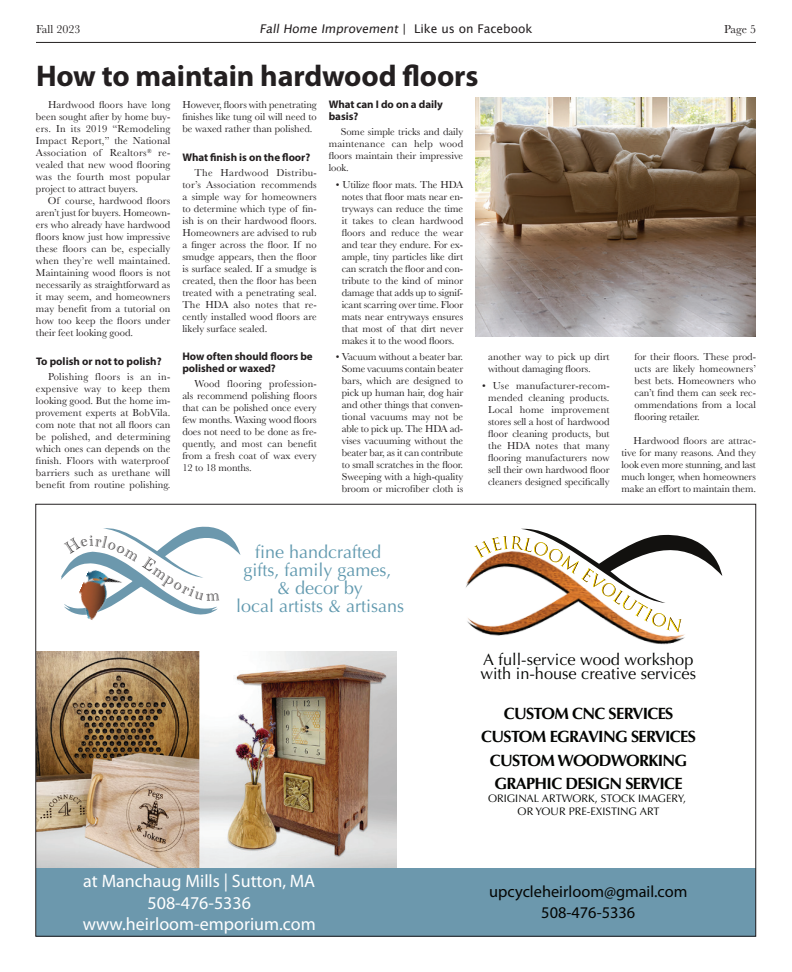
<style>
.page{position:relative;width:792px;height:972px;background:#fff}
.page>*{position:absolute;margin:0;border:0;box-sizing:border-box;transform-origin:0 0}
.t1{font:700 30px "Myriad Pro";letter-spacing:-.005em;color:#231f20}
.t2{font:18px/18px "Optima";color:#6199af;text-align:center}
.t3{font:18px/21.6px "Myriad Pro";color:#fff;text-align:center}
.t4{font:700 16.4px/23.2px "Optima";letter-spacing:-.04em;color:#040503;text-align:center}
.t5{font:16.4px/14.5px "Optima";color:#040503}
.t6{font:16.4px/21.8px "Myriad Pro";color:#040503;text-align:center}
.t7{font:12px "Lucida Grande";color:#231f20}
.t8{font:12px "Baskerville";color:#231f20}
.t9{font:700 11px/12px "Myriad Pro";letter-spacing:-.005em;color:#231f20}
.t10{font:10.9px/13.4px "Optima";color:#040503;text-align:center}
.t11{font:10.5px/12px "Baskerville";color:#231f20;text-align:justify}
</style>
<div class="page">
<hr style="left:36px;top:42px;width:720px;height:1px;background:#231f20">
<div style="left:36px;top:868px;width:720px;height:68px;background:#6c98ad"></div>
<img style="left:38px;top:651px;width:359px;height:216px">
<img style="left:87px;top:615px;width:9px;height:5px">
<svg style="left:482px;top:529px;width:240px;height:47px"></svg>
<img style="left:465px;top:544px;width:230px;height:101px">
<img style="left:475px;top:98px;width:281px;height:239px">
<svg style="left:61px;top:526px;width:179px;height:89px"></svg>
<p class="t8" style="left:36px;top:21px;width:46px">Fall 2023</p>
<p class="t7" style="left:259px;top:22px;width:275px">FallHome Improvement| Li ke u s o n Face boo k</p>
<p class="t8" style="left:724px;top:21px;width:33px">Page 5</p>
<h1 class="t1" style="left:36px;top:56px;width:444px">How to maintain hardwood floors</h1>
<p class="t11" style="left:36px;top:99px;width:136px;text-indent:12px">Hardwood floors have long been sought after by home buy&shy;ers. In its 2019 “Remodeling Impact Report,” the National Association of Realtors<sup>®</sup> re&shy;vealed that new wood flooring was the fourth most popular project to attract buyers.</p>
<p class="t11" style="left:36px;top:195px;width:136px;text-indent:12px">Of course, hardwood floors aren’t just for buyers. Homeown&shy;ers who already have hardwood floors know just how impressive these floors can be, especially when they’re well maintained.<br>Maintaining wood floors is not necessarily as straightforward as it may seem, and homeowners may benefit from a tutorial on how too keep the floors under their feet looking good.</p>
<p class="t9" style="left:36px;top:355px;width:127px">To polish or not to polish?</p>
<p class="t11" style="left:36px;top:371px;width:136px;text-align:left;text-indent:12px">Polishing floors is an in&shy;expensive way to keep them looking good. But the home im&shy;provement experts at BobVila. com note that not all floors can be polished, and determining which ones can depends on the finish. Floors with waterproof barriers such as urethane will benefit from routine polishing.</p>
<p class="t9" style="left:329px;top:98px;width:116px">What can I do on a daily basis?</p>
<p class="t11" style="left:329px;top:126px;width:136px;text-indent:12px">Some simple tricks and daily maintenance can help wood floors maintain their impressive look.</p>
<p class="t11" style="left:336px;top:179px;width:129px;text-align:center">• Utilize floor mats. The HDA notes that floor mats near en&shy;tryways can reduce the time it takes to clean hardwood floors and reduce the wear and tear they endure. For ex&shy;ample, tiny particles like dirt can scratch the floor and con&shy;tribute to the kind of minor damage that adds up to signif&shy;icant scarring over time. Floor mats near entryways ensures that most of that dirt never makes it to the wood floors.</p>
<p class="t11" style="left:336px;top:351px;width:129px;text-align:center">• Vacuum without a beater bar.<br>Some vacuums contain beater bars, which are designed to pick up human hair, dog hair and other things that conven&shy;tional vacuums may not be able to pick up. The HDA ad&shy;vises vacuuming without the beater bar, as it can contribute to small scratches in the floor.<br>Sweeping with a high-quality broom or microfiber cloth is</p>
<p class="t11" style="left:488px;top:351px;width:123px">another way to pick up dirt without damaging floors.</p>
<p class="t11" style="left:182px;top:99px;width:136px">However, floors with penetrating finishes like tung oil will need to be waxed rather than polished.</p>
<p class="t9" style="left:182px;top:151px;width:129px">What finish is on the floor?</p>
<p class="t11" style="left:182px;top:167px;width:136px;text-indent:12px">The Hardwood Distribu&shy;tor’s Association recommends a simple way for homeowners to determine which type of fin&shy;ish is on their hardwood floors.<br>Homeowners are advised to rub a finger across the floor. If no smudge appears, then the floor is surface sealed. If a smudge is created, then the floor has been treated with a penetrating seal.<br>The HDA also notes that re&shy;cently installed wood floors are likely surface sealed.</p>
<p class="t9" style="left:182px;top:350px;width:132px">How often should floors be polished or waxed?</p>
<p class="t11" style="left:182px;top:378px;width:136px;text-indent:12px">Wood flooring profession&shy;als recommend polishing floors that can be polished once every few months. Waxing wood floors does not need to be done as fre&shy;quently, and most can benefit from a fresh coat of wax every 12 to 18 months.</p>
<p class="t11" style="left:482px;top:380px;width:129px;text-align:center">• Use manufacturer-recom&shy;mended cleaning products.<br>Local home improvement stores sell a host of hardwood floor cleaning products, but the HDA notes that many flooring manufacturers now sell their own hardwood floor cleaners designed specifically</p>
<p class="t11" style="left:635px;top:351px;width:123px">for their floors. These prod&shy;ucts are likely homeowners’ best bets. Homeowners who can’t find them can seek rec&shy;ommendations from a local flooring retailer.</p>
<p class="t11" style="left:622px;top:435px;width:136px;text-indent:12px">Hardwood floors are attrac&shy;tive for many reasons. And they look even more stunning, and last much longer, when homeowners make an effort to maintain them.</p>
<h2 class="t2" style="left:236px;top:543px;width:170px">fine handcrafted<br>gifts, family games,<br>&amp; decor by<br>local artists &amp; artisans</h2>
<h2 class="t3" style="left:83px;top:870px;width:235px">at Manchaug Mills | Sutton, MA<br>508-476-5336 www.heirloom-emporium.com</h2>
<h3 class="t5" style="left:480px;top:652px;width:217px">A full-service wood workshop with in-house creative services</h3>
<h3 class="t4" style="left:481px;top:702px;width:216px">CUSTOM CNC SERVICES<br>CUSTOM EGRAVING SERVICES<br>CUSTOM WOODWORKING<br>GRAPHIC DESIGN SERVICE</h3>
<p class="t10" style="left:488px;top:792px;width:200px">ORIGINAL ARTWORK, STOCK IMAGERY,<br>OR YOUR PRE-EXISTING ART</p>
<h3 class="t6" style="left:489px;top:880px;width:200px">upcycleheirloom@gmail.com<br>508-476-5336</h3>
</div>
